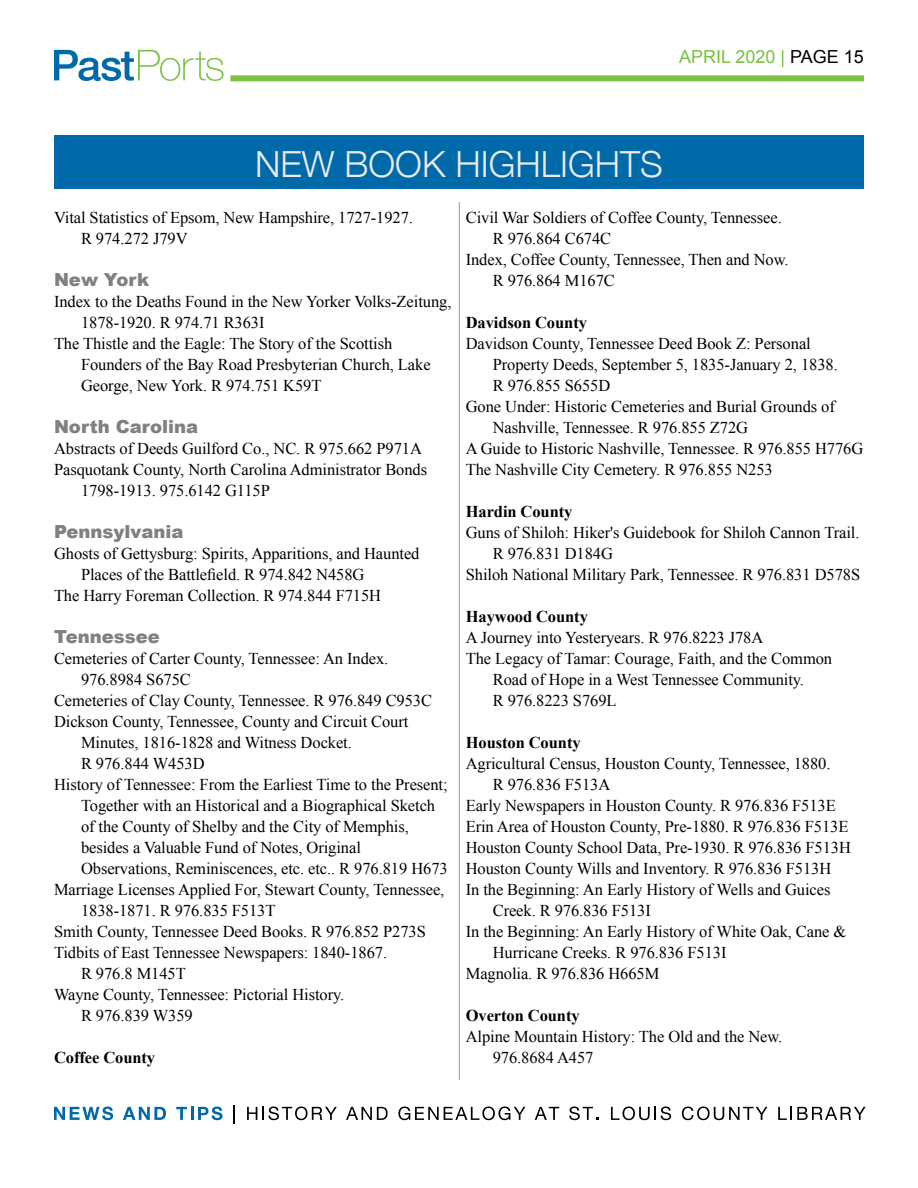
<style>
.page{position:relative;width:918px;height:1188px;background:#fff}
.page>*{position:absolute;margin:0;border:0;box-sizing:border-box;transform-origin:0 0}
.t1{font:300 36px "Helvetica Neue";color:#ebebeb}
.t2{font:900 18px "Arial";color:#808080}
.t3{font:18px "Arial";color:#7bc142}
.t4{font:16.5px/21px "Times New Roman";letter-spacing:-.005em;color:#000}
.t5{font:700 16.5px "Times New Roman";letter-spacing:-.005em;color:#000}
.s1{color:#7abf43}
.s2{color:#000}
</style>
<div class="page">
<div style="left:54px;top:135px;width:810px;height:53px;background:#0069aa"></div>
<svg style="left:54px;top:50px;width:170px;height:31px"></svg>
<div style="left:230px;top:75px;width:634px;height:6px;background:#7bc142"></div>
<svg style="left:54px;top:1107px;width:59px;height:13px"></svg>
<svg style="left:123px;top:1107px;width:43px;height:13px"></svg>
<svg style="left:176px;top:1107px;width:47px;height:13px"></svg>
<svg style="left:234px;top:1106px;width:1px;height:18px"></svg>
<svg style="left:247px;top:1107px;width:90px;height:13px"></svg>
<svg style="left:346px;top:1107px;width:42px;height:13px"></svg>
<svg style="left:398px;top:1107px;width:127px;height:13px"></svg>
<svg style="left:535px;top:1107px;width:24px;height:13px"></svg>
<svg style="left:569px;top:1107px;width:30px;height:13px"></svg>
<svg style="left:611px;top:1107px;width:60px;height:13px"></svg>
<svg style="left:682px;top:1107px;width:85px;height:13px"></svg>
<svg style="left:778px;top:1107px;width:88px;height:13px"></svg>
<hr style="left:459px;top:202px;width:1px;height:878px;background:#7bc142">
<p class="t3" style="left:679px;top:50px;width:186px">APRIL 2020 <span class="s1">|</span> <span class="s2">PAGE 15</span></p>
<h1 class="t1" style="left:255px;top:142px;width:409px">NEW BOOK HIGHLIGHTS</h1>
<p class="t4" style="left:81px;top:209px;width:334px;text-indent:-27px">Vital Statistics of Epsom, New Hampshire, 1727-1927.<br>R 974.272 J79V</p>
<p class="t2" style="left:54px;top:273px;width:97px">New York</p>
<p class="t4" style="left:54px;top:293px;width:399px">Index to the Deaths Found in the New Yorker Volks-Zeitung,</p>
<p class="t4" style="left:81px;top:314px;width:185px">1878-1920. R 974.71 R363I</p>
<p class="t4" style="left:54px;top:335px;width:340px">The Thistle and the Eagle: The Story of the Scottish</p>
<p class="t4" style="left:81px;top:356px;width:351px">Founders of the Bay Road Presbyterian Church, Lake</p>
<p class="t4" style="left:81px;top:377px;width:242px">George, New York. R 974.751 K59T</p>
<p class="t2" style="left:54px;top:420px;width:146px">North Carolina</p>
<p class="t4" style="left:54px;top:440px;width:369px">Abstracts of Deeds Guilford Co., NC. R 975.662 P971A</p>
<p class="t4" style="left:54px;top:461px;width:375px">Pasquotank County, North Carolina Administrator Bonds</p>
<p class="t4" style="left:81px;top:482px;width:190px">1798-1913. 975.6142 G115P</p>
<p class="t2" style="left:54px;top:525px;width:131px">Pennsylvania</p>
<p class="t4" style="left:54px;top:545px;width:367px">Ghosts of Gettysburg: Spirits, Apparitions, and Haunted</p>
<p class="t4" style="left:81px;top:566px;width:285px">Places of the Battlefield. R 974.842 N458G</p>
<p class="t4" style="left:54px;top:587px;width:329px">The Harry Foreman Collection. R 974.844 F715H</p>
<p class="t2" style="left:54px;top:630px;width:107px">Tennessee</p>
<p class="t4" style="left:54px;top:650px;width:336px">Cemeteries of Carter County, Tennessee: An Index.</p>
<p class="t4" style="left:81px;top:671px;width:111px">976.8984 S675C</p>
<p class="t4" style="left:54px;top:692px;width:380px">Cemeteries of Clay County, Tennessee. R 976.849 C953C</p>
<p class="t4" style="left:54px;top:713px;width:356px">Dickson County, Tennessee, County and Circuit Court</p>
<p class="t4" style="left:81px;top:734px;width:272px">Minutes, 1816-1828 and Witness Docket.</p>
<p class="t4" style="left:81px;top:755px;width:125px">R 976.844 W453D</p>
<p class="t4" style="left:54px;top:776px;width:395px">History of Tennessee: From the Earliest Time to the Present;</p>
<p class="t4" style="left:81px;top:797px;width:356px">Together with an Historical and a Biographical Sketch</p>
<p class="t4" style="left:81px;top:818px;width:329px">of the County of Shelby and the City of Memphis,</p>
<p class="t4" style="left:81px;top:839px;width:281px">besides a Valuable Fund of Notes, Original</p>
<p class="t4" style="left:81px;top:860px;width:368px">Observations, Reminiscences, etc. etc.. R 976.819 H673</p>
<p class="t4" style="left:54px;top:881px;width:392px">Marriage Licenses Applied For, Stewart County, Tennessee,</p>
<p class="t4" style="left:81px;top:902px;width:196px">1838-1871. R 976.835 F513T</p>
<p class="t4" style="left:54px;top:923px;width:373px">Smith County, Tennessee Deed Books. R 976.852 P273S</p>
<p class="t4" style="left:54px;top:944px;width:335px">Tidbits of East Tennessee Newspapers: 1840-1867.</p>
<p class="t4" style="left:81px;top:965px;width:106px">R 976.8 M145T</p>
<p class="t4" style="left:54px;top:986px;width:292px">Wayne County, Tennessee: Pictorial History.</p>
<p class="t4" style="left:81px;top:1007px;width:113px">R 976.839 W359</p>
<p class="t5" style="left:54px;top:1052px;width:103px">Coffee County</p>
<p class="t4" style="left:466px;top:209px;width:318px">Civil War Soldiers of Coffee County, Tennessee.</p>
<p class="t4" style="left:493px;top:230px;width:120px">R 976.864 C674C</p>
<p class="t4" style="left:466px;top:251px;width:324px">Index, Coffee County, Tennessee, Then and Now.</p>
<p class="t4" style="left:493px;top:272px;width:124px">R 976.864 M167C</p>
<p class="t5" style="left:466px;top:317px;width:123px">Davidson County</p>
<p class="t4" style="left:466px;top:335px;width:347px">Davidson County, Tennessee Deed Book Z: Personal</p>
<p class="t4" style="left:493px;top:356px;width:347px">Property Deeds, September 5, 1835-January 2, 1838.</p>
<p class="t4" style="left:493px;top:377px;width:119px">R 976.855 S655D</p>
<p class="t4" style="left:466px;top:398px;width:371px">Gone Under: Historic Cemeteries and Burial Grounds of</p>
<p class="t4" style="left:493px;top:419px;width:257px">Nashville, Tennessee. R 976.855 Z72G</p>
<p class="t4" style="left:466px;top:440px;width:399px">A Guide to Historic Nashville, Tennessee. R 976.855 H776G</p>
<p class="t4" style="left:466px;top:461px;width:309px">The Nashville City Cemetery. R 976.855 N253</p>
<p class="t5" style="left:466px;top:506px;width:108px">Hardin County</p>
<p class="t4" style="left:466px;top:524px;width:395px">Guns of Shiloh: Hiker's Guidebook for Shiloh Cannon Trail.</p>
<p class="t4" style="left:493px;top:545px;width:122px">R 976.831 D184G</p>
<p class="t4" style="left:466px;top:566px;width:396px">Shiloh National Military Park, Tennessee. R 976.831 D578S</p>
<p class="t5" style="left:466px;top:611px;width:124px">Haywood County</p>
<p class="t4" style="left:466px;top:629px;width:299px">A Journey into Yesteryears. R 976.8223 J78A</p>
<p class="t4" style="left:466px;top:650px;width:368px">The Legacy of Tamar: Courage, Faith, and the Common</p>
<p class="t4" style="left:493px;top:671px;width:313px">Road of Hope in a West Tennessee Community.</p>
<p class="t4" style="left:493px;top:692px;width:125px">R 976.8223 S769L</p>
<p class="t5" style="left:466px;top:737px;width:116px">Houston County</p>
<p class="t4" style="left:466px;top:755px;width:366px">Agricultural Census, Houston County, Tennessee, 1880.</p>
<p class="t4" style="left:493px;top:776px;width:119px">R 976.836 F513A</p>
<p class="t4" style="left:466px;top:797px;width:372px">Early Newspapers in Houston County. R 976.836 F513E</p>
<p class="t4" style="left:466px;top:818px;width:384px">Erin Area of Houston County, Pre-1880. R 976.836 F513E</p>
<p class="t4" style="left:466px;top:839px;width:387px">Houston County School Data, Pre-1930. R 976.836 F513H</p>
<p class="t4" style="left:466px;top:860px;width:367px">Houston County Wills and Inventory. R 976.836 F513H</p>
<p class="t4" style="left:466px;top:881px;width:366px">In the Beginning: An Early History of Wells and Guices</p>
<p class="t4" style="left:493px;top:902px;width:160px">Creek. R 976.836 F513I</p>
<p class="t4" style="left:466px;top:923px;width:382px">In the Beginning: An Early History of White Oak, Cane &amp;</p>
<p class="t4" style="left:493px;top:944px;width:235px">Hurricane Creeks. R 976.836 F513I</p>
<p class="t4" style="left:466px;top:965px;width:195px">Magnolia. R 976.836 H665M</p>
<p class="t5" style="left:466px;top:1010px;width:115px">Overton County</p>
<p class="t4" style="left:493px;top:1028px;width:291px;text-indent:-27px">Alpine Mountain History: The Old and the New.<br>976.8684 A457</p>
</div>
